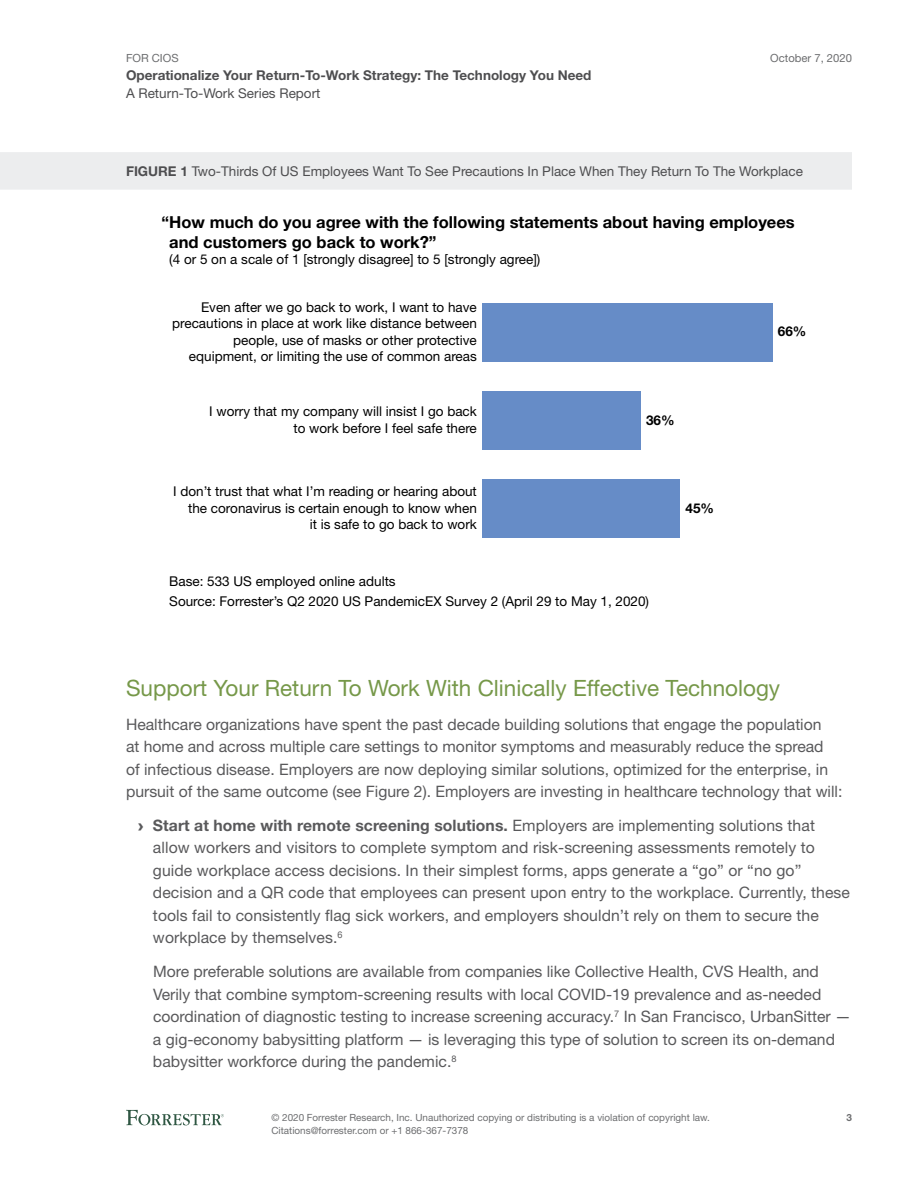
<style>
.page{position:relative;width:918px;height:1188px;background:#fff}
.page>*{position:absolute;margin:0;border:0;box-sizing:border-box;transform-origin:0 0}
.t1{font:22.5px "Helvetica Neue LT Std";color:#769849}
.t2{font:700 16.5px/19.8px "Helvetica Neue LT Std";color:#000}
.t3{font:15.75px/22.5px "Helvetica Neue LT Std";color:#59595b}
.t4{font:13.5px/16.5px "Helvetica Neue LT Std";color:#000;text-align:right}
.t5{font:13.5px "Helvetica Neue LT Std";color:#4e4e50}
.t6{font:700 13.5px "Helvetica Neue LT Std";color:#4e4e50}
.t7{font:700 13.5px "Helvetica Neue LT Std";color:#000}
.t8{font:11.25px "Helvetica Neue LT Std";color:#6d6e70}
.t9{font:9.9px/12.8px "Helvetica Neue LT Std";color:#6d6e70}
.t10{font:700 9.9px "Helvetica Neue LT Std";color:#6d6e70}
.s1{font-weight:700}
.s2{font-family:"Arial";font-weight:900}
</style>
<div class="page">
<svg style="left:126px;top:1110px;width:98px;height:15px"></svg>
<div style="left:0;top:152px;width:852px;height:38px;background:#ecedee"></div>
<div style="left:482px;top:303px;width:290px;height:59px;background:#668cc7"></div>
<div style="left:482px;top:391px;width:159px;height:59px;background:#668cc7"></div>
<div style="left:482px;top:479px;width:198px;height:59px;background:#668cc7"></div>
<p class="t8" style="left:126px;top:51px;width:54px">For CIOs</p>
<p class="t6" style="left:126px;top:67px;width:467px">Operationalize Your Return-To-Work Strategy: The Technology You Need</p>
<p class="t5" style="left:126px;top:85px;width:196px">A Return-To-Work Series Report</p>
<p class="t8" style="left:770px;top:51px;width:83px">October 7, 2020</p>
<p class="t5" style="left:126px;top:163px;width:679px"><span class="s1">FIGURE 1</span> Two-Thirds Of US Employees Want To See Precautions I n Place When They Return To The Workplace</p>
<p class="t2" style="left:169px;top:212px;width:627px;text-indent:-8px">“How much do you agree with the following statements about having employees and customers go back to work?”</p>
<p class="t4" style="left:169px;top:251px;width:373px">(4 or 5 on a scale of 1 [strongly disagree] to 5 [strongly agree])</p>
<p class="t4" style="left:172px;top:298px;width:306px">Even after we go back to work, I want to have precautions in place at work like distance between people, use of masks or other protective equipment, or limiting the use of common areas</p>
<p class="t7" style="left:778px;top:323px;width:30px">66%</p>
<p class="t4" style="left:209px;top:403px;width:269px">I worry that my company will insist I go back to work before I feel safe there</p>
<p class="t7" style="left:646px;top:411px;width:30px">36%</p>
<p class="t4" style="left:173px;top:483px;width:305px">I don’t trust that what I’m reading or hearing about the coronavirus is certain enough to know when<br>it is safe to go back to work</p>
<p class="t4" style="left:169px;top:571px;width:481px;line-height:19.8px;text-align:left">Base: 533 US employed online adults<br>Source: Forrester’s Q2 2020 US PandemicEX Survey 2 (April 29 to May 1, 2020)</p>
<p class="t7" style="left:686px;top:500px;width:30px">45%</p>
<h1 class="t1" style="left:126px;top:674px;width:656px">Support Your Return To Work With Clinically Effective Technology</h1>
<p class="t3" style="left:126px;top:712px;width:718px">Healthcare organizations have spent the past decade building solutions that engage the population<br>at home and across multiple care settings to monitor symptoms and measurably reduce the spread<br>of infectious disease. Employers are now deploying similar solutions, optimized for the enterprise, in pursuit of the same outcome (see Figure 2). Employers are investing in healthcare technology that will:</p>
<p class="t3" style="left:153px;top:814px;width:699px;text-indent:-15px"><span class="s2">›</span> <span class="s1">Start at home with remote screening solutions.</span> Employers are implementing solutions that allow workers and visitors to complete symptom and risk-screening assessments remotely to guide workplace access decisions. I n their simplest forms, apps generate a “go” or “no go” decision and a QR code that employees can present upon entry to the workplace. Currently, these tools fail to consistently flag sick workers, and employers shouldn’t rely on them to secure the workplace by themselves.<sup>6</sup></p>
<p class="t3" style="left:153px;top:960px;width:561px">More preferable solutions are available from companies like Collective Health, CVS</p>
<p class="t3" style="left:153px;top:960px;width:699px;text-indent:585px">Health, and Verily that combine symptom-screening results with local COVID-19 prevalence and as-needed coordination of diagnostic testing to increase screening accuracy.<sup>7</sup> I n San Francisco, UrbanSitter — a gig-economy babysitting platform — is leveraging this type of solution to screen its on-demand babysitter workforce during the pandemic.<sup>8</sup></p>
<p class="t9" style="left:272px;top:1111px;width:440px">© 2020 Forrester Research, Inc. Unauthorized copying or distributing is a violation of copyright law.<br>Citations@forrester.com or +1 866-367-7378</p>
<p class="t10" style="left:846px;top:1112px;width:7px">3</p>
</div>
